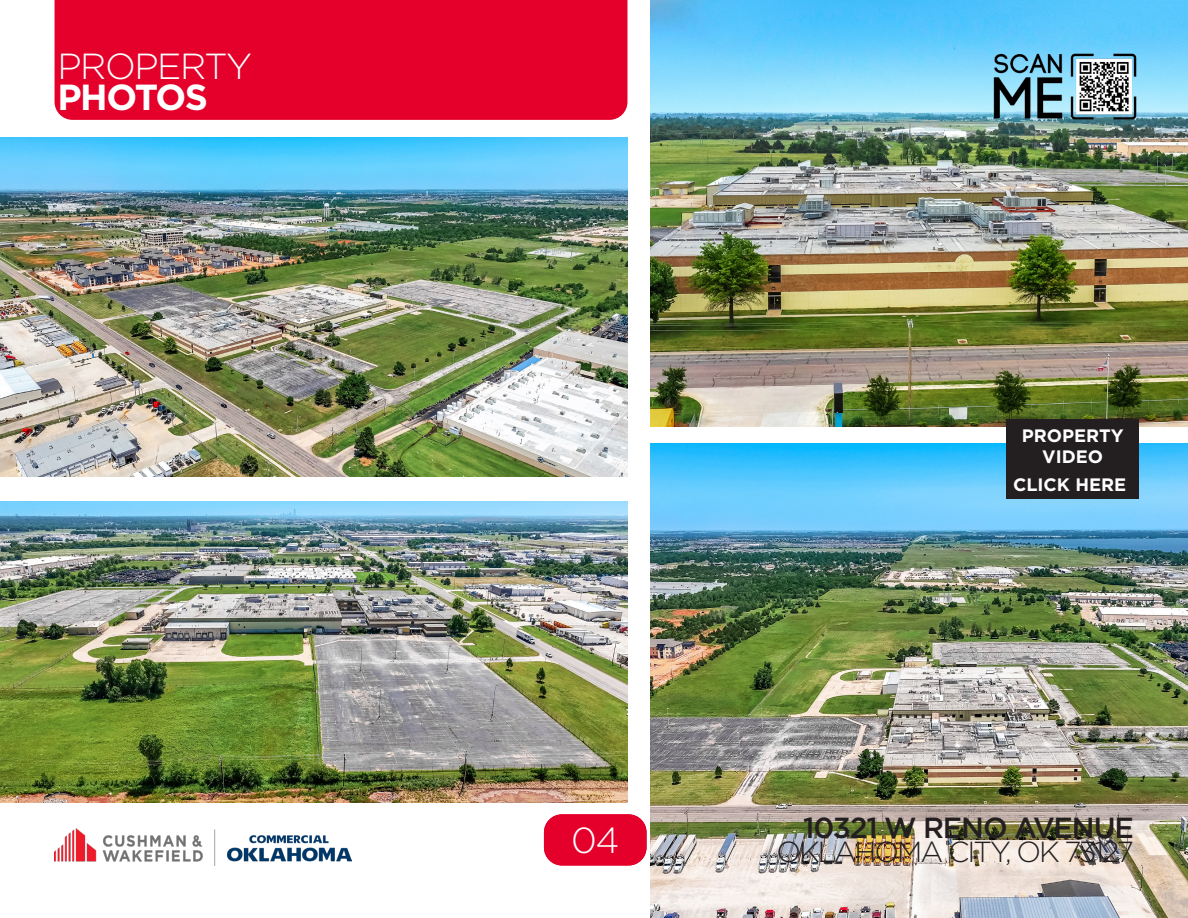
<style>
.page{position:relative;width:1188px;height:918px;background:#fff}
.page>*{position:absolute;margin:0;border:0;box-sizing:border-box;transform-origin:0 0}
.t1{font:300 36.3px "Gotham";letter-spacing:-.04em;color:#fff}
.t2{font:700 36.3px "Gotham";letter-spacing:-.045em;color:#fff}
.t3{font:300 29.1px "Gotham";letter-spacing:-.07em;color:#231f20}
.t4{font:500 29.1px "Gotham";letter-spacing:-.04em;color:#231f20}
.t5{font:700 18px "Gotham";color:#fff}
</style>
<div class="page">
<img style="left:0;top:502px;width:627px;height:300px">
<img style="left:651px;top:443px;width:537px;height:475px">
<img style="left:651px;top:0;width:537px;height:427px">
<div style="left:55px;top:0;width:572px;height:120px;background:#e4002b"></div>
<img style="left:55px;top:829px;width:297px;height:36px">
<img style="left:0;top:137px;width:627px;height:339px">
<div style="left:544px;top:814px;width:103px;height:52px;background:#e4002b;border-radius:18px"></div>
<div style="left:1006px;top:419px;width:133px;height:80px;background:#231f20"></div>
<img style="left:989px;top:47px;width:156px;height:79px">
<p class="t1" style="left:58px;top:43px;width:196px">PROPERTY</p>
<p class="t2" style="left:58px;top:73px;width:152px">PHOTOS</p>
<p class="t1" style="left:571px;top:817px;width:50px">04</p>
<p class="t5" style="left:1022px;top:423px;width:103px">PROPERTY</p>
<p class="t5" style="left:1042px;top:445px;width:62px">VIDEO</p>
<p class="t5" style="left:1013px;top:473px;width:115px">CLICK HERE</p>
<p class="t4" style="left:803px;top:808px;width:332px">10321 W RENO AVENUE</p>
<p class="t3" style="left:777px;top:833px;width:359px">OKLAHOMA CITY, OK 73127</p>
</div>
